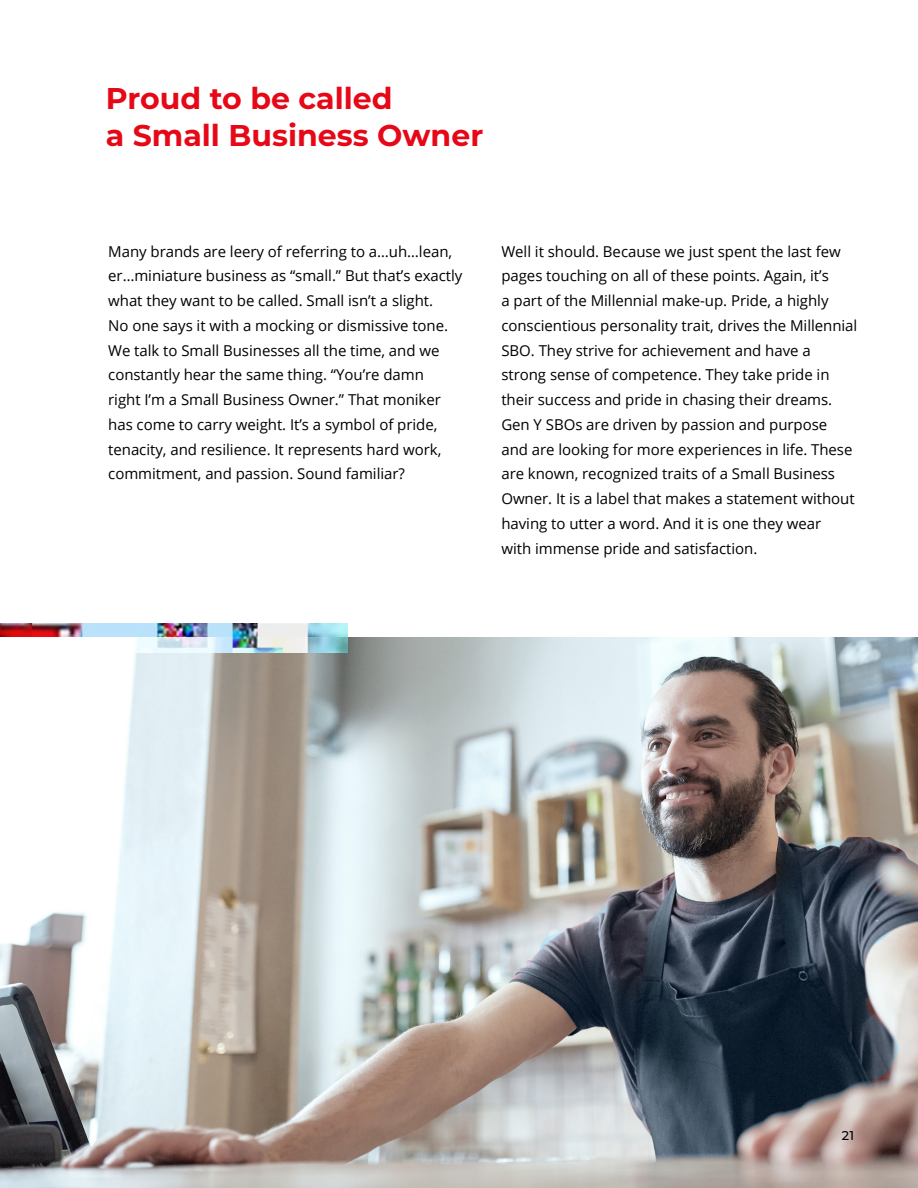
<style>
.page{position:relative;width:918px;height:1188px;background:#fff}
.page>*{position:absolute;margin:0;border:0;box-sizing:border-box;transform-origin:0 0}
.t1{font:700 30px/37.5px "Montserrat";color:#e60817}
.t2{font:15px/24.8px "Open Sans";letter-spacing:-.005em;color:#000}
.t3{font:500 12.75px "Montserrat";color:#000}
</style>
<div class="page">
<img style="left:0;top:637px;width:918px;height:551px">
<img style="left:0;top:624px;width:348px;height:28px">
<h1 class="t1" style="left:106px;top:78px;width:379px">Proud to be called<br>a Small Business Owner</h1>
<p class="t2" style="left:108px;top:239px;width:356px">Many brands are leery of referring to a…uh…lean, er…miniature business as “small.” But that’s exactly what they want to be called. Small isn’t a slight.<br>No one says it with a mocking or dismissive tone.<br>We talk to Small Businesses all the time, and we constantly hear the same thing. “You’re damn<br>right I’m a Small Business Owner.” That moniker has come to carry weight. It’s a symbol of pride, tenacity, and resilience. It represents hard work, commitment, and passion. Sound familiar?</p>
<p class="t2" style="left:501px;top:239px;width:358px">Well it should. Because we just spent the last few pages touching on all of these points. Again, it’s<br>a part of the Millennial make-up. Pride, a highly conscientious personality trait, drives the Millennial SBO. They strive for achievement and have a strong sense of competence. They take pride in their success and pride in chasing their dreams.<br>Gen Y SBOs are driven by passion and purpose and are looking for more experiences in life. These are known, recognized traits of a Small Business Owner. It is a label that makes a statement without having to utter a word. And it is one they wear<br>with immense pride and satisfaction.</p>
<p class="t3" style="left:842px;top:1126px;width:14px">21</p>
</div>
